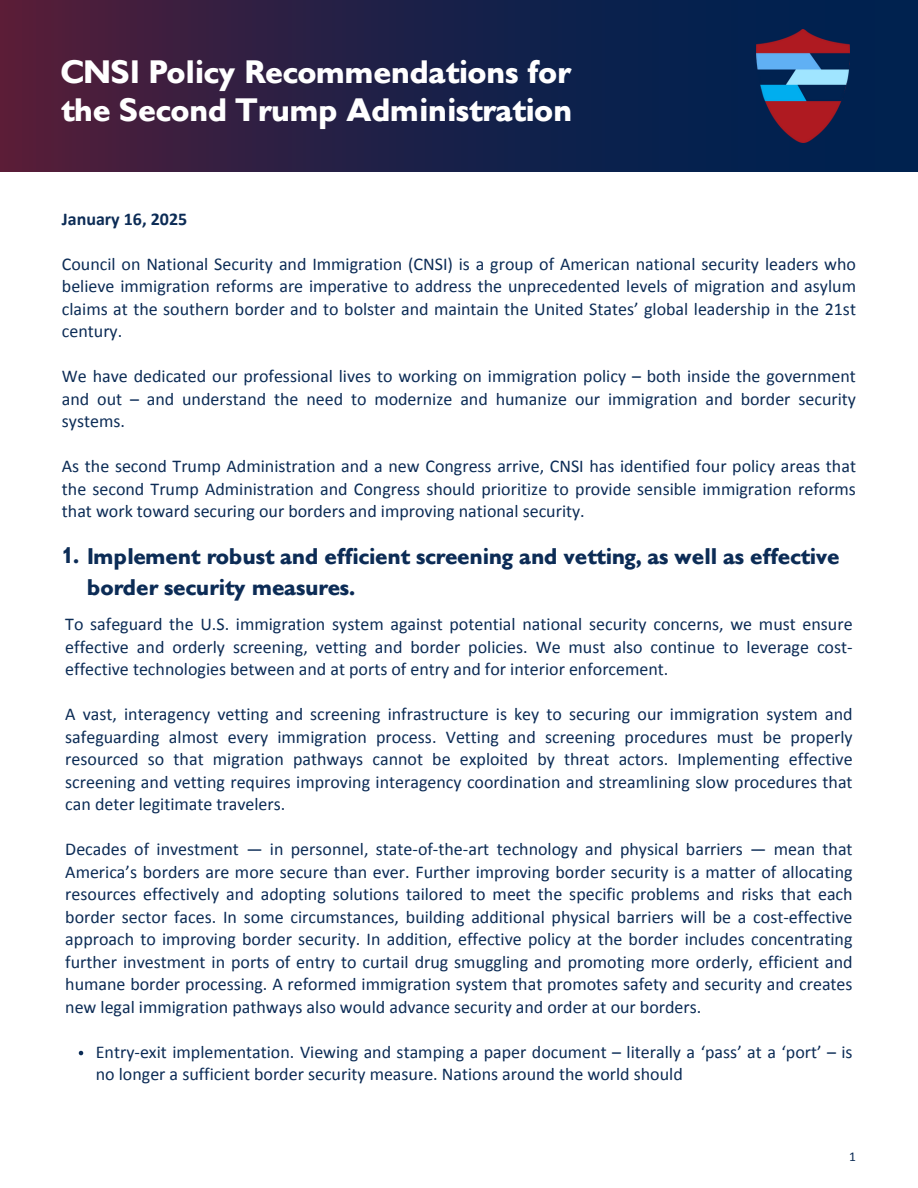
<style>
.page{position:relative;width:918px;height:1188px;background:#fff}
.page>*{position:absolute;margin:0;border:0;box-sizing:border-box;transform-origin:0 0}
.t1{font:700 32.25px/38.2px "Gibson";color:#fff}
.t2{font:700 22.5px/31.5px "Gibson";color:#0c2c56}
.t3{font:18px/22.5px "Calibri";color:#0c2c56;text-align:justify}
.t4{font:700 18px "Calibri";color:#0c2c56}
.t5{font:13.5px "Calibri";color:#0c2c56}
</style>
<div class="page">
<div style="left:0;top:0;width:918px;height:172px;background:linear-gradient(to right,#4d1e3b,#002253)"></div>
<img style="left:757px;top:29px;width:93px;height:114px">
<svg style="left:79px;top:1051px;width:4px;height:4px"></svg>
<p class="t1" style="left:62px;top:54px;width:512px">CNSI Policy Recommendations for the Second Trump Administration</p>
<p class="t4" style="left:62px;top:211px;width:127px">January 16, 2025</p>
<p class="t3" style="left:62px;top:254px;width:796px">Council on National Security and Immigration (CNSI) is a group of American national security leaders who believe immigration reforms are imperative to address the unprecedented levels of migration and asylum claims at the southern border and to bolster and maintain the United States’ global leadership in the 21st century.</p>
<p class="t3" style="left:62px;top:366px;width:796px">We have dedicated our professional lives to working on immigration policy – both inside the government and out – and understand the need to modernize and humanize our immigration and border security systems.</p>
<p class="t3" style="left:62px;top:456px;width:796px">As the second Trump Administration and a new Congress arrive, CNSI has identified four policy areas that the second Trump Administration and Congress should prioritize to provide sensible immigration reforms that work toward securing our borders and improving national security.</p>
<p class="t2" style="left:87px;top:541px;width:754px;text-indent:-26px">1. Implement robust and efficient screening and vetting, as well as effective border security measures.</p>
<p class="t3" style="left:65px;top:614px;width:789px">To safeguard the U.S. immigration system against potential national security concerns, we must ensure effective and orderly screening, vetting and border policies. We must also continue to leverage cost&shy;effective technologies between and at ports of entry and for interior enforcement.</p>
<h2 class="t3" style="left:65px;top:704px;width:789px">A vast, interagency vetting and screening infrastructure is key to securing our immigration system and safeguarding almost every immigration process. Vetting and screening procedures must be properly resourced so that migration pathways cannot be exploited by threat actors. Implementing effective screening and vetting requires improving interagency coordination and streamlining slow procedures that can deter legitimate travelers.</h2>
<h2 class="t3" style="left:65px;top:839px;width:789px">Decades of investment — in personnel, state-of-the-art technology and physical barriers — mean that America’s borders are more secure than ever. Further improving border security is a matter of allocating resources effectively and adopting solutions tailored to meet the specific problems and risks that each border sector faces. In some circumstances, building additional physical barriers will be a cost-effective approach to improving border security. In addition, effective policy at the border includes concentrating further investment in ports of entry to curtail drug smuggling and promoting more orderly, efficient and humane border processing. A reformed immigration system that promotes safety and security and creates new legal immigration pathways also would advance security and order at our borders.</h2>
<p class="t3" style="left:96px;top:1042px;width:758px">Entry-exit implementation. Viewing and stamping a paper document – literally a ‘pass’ at a ‘port’ – is no longer a sufficient border security measure. Nations around the world should</p>
<p class="t5" style="left:849px;top:1151px;width:8px">1</p>
</div>
